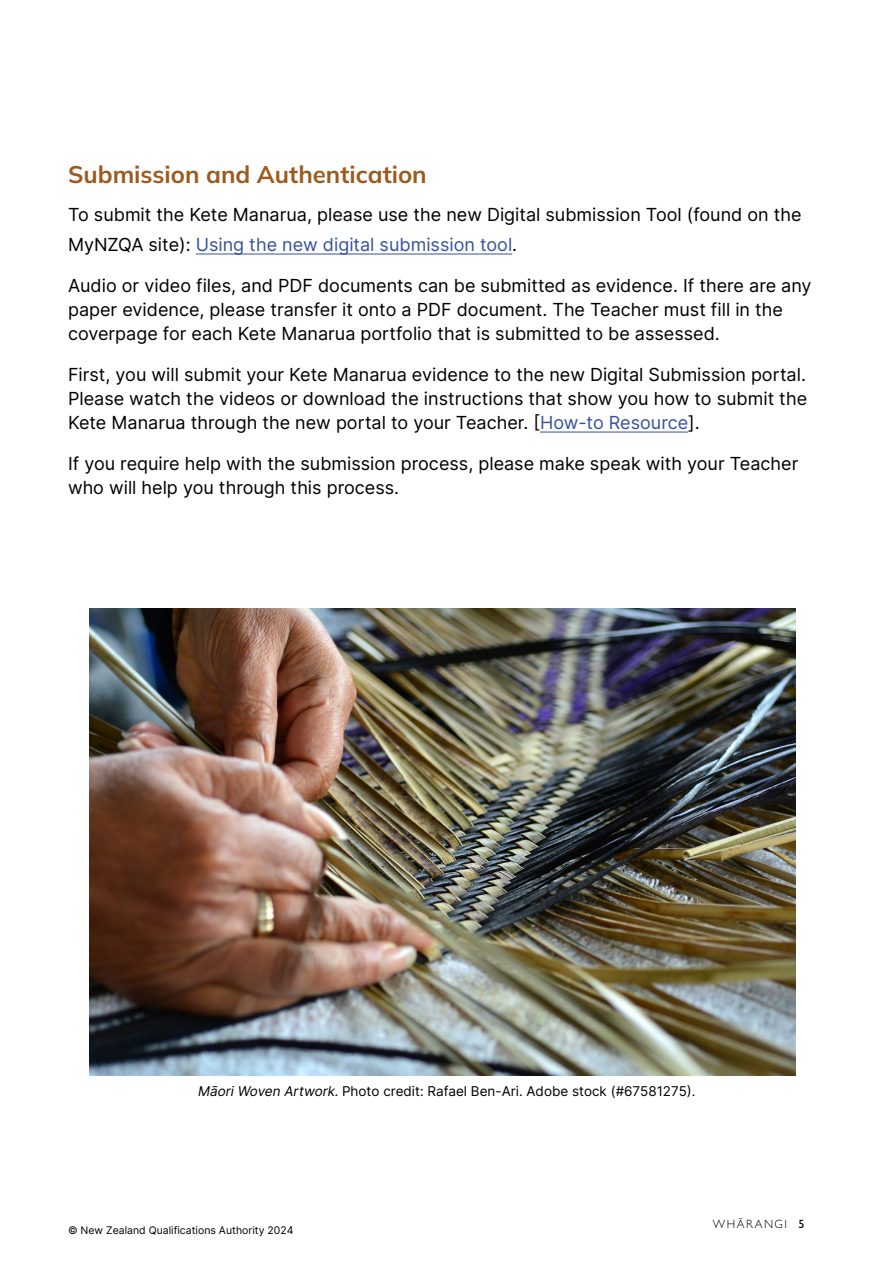
<style>
.page{position:relative;width:893px;height:1263px;background:#fff}
.page>*{position:absolute;margin:0;border:0;box-sizing:border-box;transform-origin:0 0}
.t1{font:700 24px "Mulish";color:#9c5a1e}
.t2{font:18px/24px "Inter";color:#000}
.t3{font:13.5px "Inter";color:#000}
.t4{font:300 12px "Gill Sans Nova";letter-spacing:.125em;color:#000}
.t5{font:10.5px "Inter";color:#000}
.s1{color:#3551a3}
.s2{font-style:italic}
.s3{font-weight:500}
</style>
<div class="page">
<hr style="left:196px;top:254px;width:316px;height:1px;background:#3551a3">
<hr style="left:540px;top:432px;width:148px;height:1px;background:#3551a3">
<img style="left:89px;top:608px;width:707px;height:468px">
<h1 class="t1" style="left:68px;top:158px;width:360px">Submission and Authentication</h1>
<p class="t2" style="left:68px;top:199px;width:735px;line-height:30px">To submit the Kete Manarua, please use the new Digital submission Tool (found on the<br>MyNZQA site): <span class="s1">Using the new digital submission tool</span>.</p>
<p class="t2" style="left:68px;top:273px;width:745px">Audio or video files, and PDF documents can be submitted as evidence. If there are any paper evidence, please transfer it onto a PDF document. The Teacher must fill in the coverpage for each Kete Manarua portfolio that is submitted to be assessed.</p>
<p class="t2" style="left:68px;top:362px;width:741px;text-align:justify">First, you will submit your Kete Manarua evidence to the new Digital Submission portal.<br>Please watch the videos or download the instructions that show you how to submit the Kete Manarua through the new portal to your Teacher. [<span class="s1">How-to Resource</span>].</p>
<p class="t2" style="left:68px;top:451px;width:732px">If you require help with the submission process, please make speak with your Teacher who will help you through this process.</p>
<p class="t3" style="left:197px;top:1082px;width:500px"><span class="s2">MāoriWoven Artwork.</span>Photo credit: Rafael Ben-Ari. Adobe stock (#67581275).</p>
<p class="t5" style="left:68px;top:1222px;width:227px">© New Zealand Qualifications Authority 2024</p>
<p class="t4" style="left:713px;top:1217px;width:93px">WHĀRANGI <span class="s3">5</span></p>
</div>
